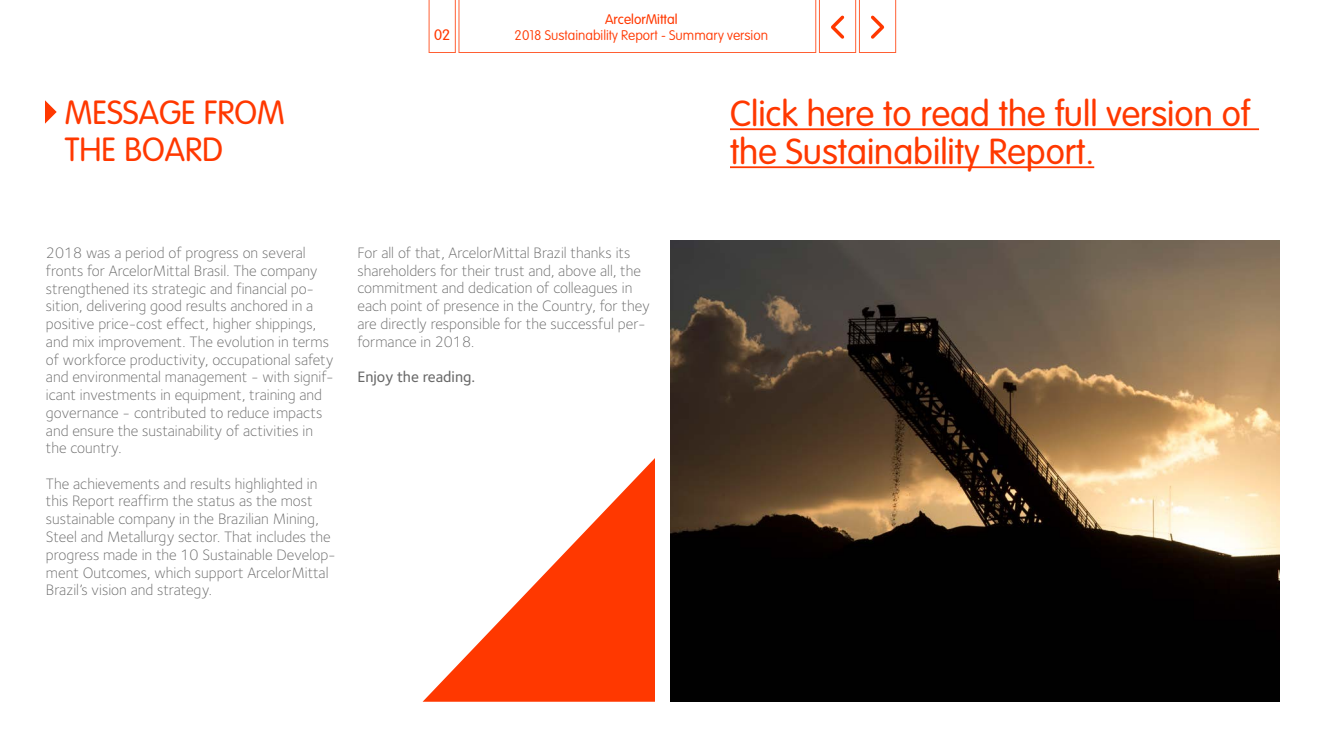
<style>
.page{position:relative;width:1325px;height:750px;background:#fff}
.page>*{position:absolute;margin:0;border:0;box-sizing:border-box;transform-origin:0 0}
.t1{font:300 35.62px/38px "VAG Rounded Std";color:#ff3800}
.t2{font:300 33px/37.5px "VAG Rounded Std";color:#ff3800}
.t3{font:300 15.62px/17.8px "Foundry Sterling";color:#696969}
.t4{font:500 15.62px "Foundry Sterling";color:#696969}
.t5{font:300 15px "VAG Rounded Std";color:#ff3800}
.t6{font:100 13.75px "VAG Rounded Std";color:#ff3800}
.t7{font:300 13.75px "VAG Rounded Std";color:#ff3800}
</style>
<div class="page">
<hr style="left:730px;top:128px;width:529px;height:2px;background:#ff3800">
<hr style="left:730px;top:166px;width:364px;height:2px;background:#ff3800">
<svg style="left:45px;top:100px;width:12px;height:24px"></svg>
<svg style="left:423px;top:458px;width:232px;height:244px"></svg>
<img style="left:670px;top:240px;width:610px;height:462px">
<svg style="left:429px;top:0;width:467px;height:53px"></svg>
<h2 class="t2" style="left:65px;top:95px;width:221px">MESSAGE FROM<br>THE BOARD</h2>
<p class="t7" style="left:605px;top:12px;width:74px">ArcelorMittal</p>
<p class="t5" style="left:434px;top:26px;width:18px">02</p>
<p class="t6" style="left:515px;top:27px;width:255px">2018 Sustainability Report - Summary version</p>
<h1 class="t1" style="left:730px;top:95px;width:522px">Click here to read the full version of the Sustainability Report.</h1>
<p class="t3" style="left:46px;top:244px;width:289px">2018 was a period of progress on several fronts for ArcelorMittal Brasil. The company strengthened its strategic and financial po&shy;sition, delivering good results anchored in a positive price-cost effect, higher shippings, and mix improvement. The evolution in terms of workforce productivity, occupational safety and environmental management - with signif&shy;icant investments in equipment, training and governance - contributed to reduce impacts and ensure the sustainability of activities in the country.</p>
<p class="t3" style="left:46px;top:475px;width:291px">The achievements and results highlighted in this Report reaffirm the status as the most sustainable company in the Brazilian Mining, Steel and Metallurgy sector. That includes the progress made in the 10 Sustainable Develop&shy;ment Outcomes, which support ArcelorMittal Brazil’s vision and strategy.</p>
<p class="t3" style="left:358px;top:244px;width:294px">For all of that, ArcelorMittal Brazil thanks its shareholders for their trust and, above all, the commitment and dedication of colleagues in each point of presence in the Country, for they are directly responsible for the successful per&shy;formance in 2018.</p>
<p class="t4" style="left:358px;top:368px;width:119px">Enjoy the reading.</p>
</div>
